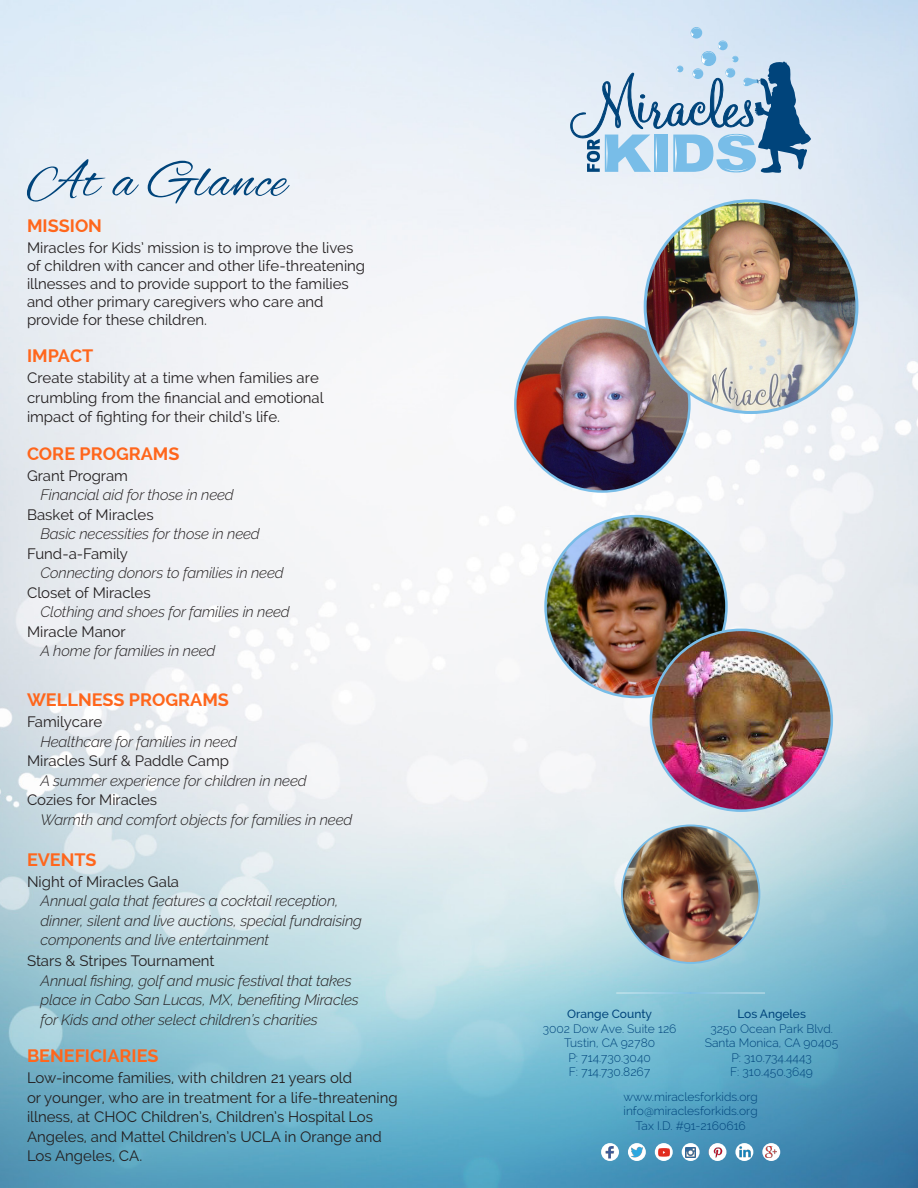
<style>
.page{position:relative;width:918px;height:1188px;background:#fff}
.page>*{position:absolute;margin:0;border:0;box-sizing:border-box;transform-origin:0 0}
.t1{font:54px "Kavya Confident";letter-spacing:.025em;color:#00447b}
.t2{font:700 18px "Raleway";color:#ff661c}
.t3{font:15px/19.5px "Raleway";color:#231f20}
.t4{font:italic 300 15px/19.5px "Raleway";letter-spacing:-.01em;color:#231f20}
.t5{font:300 12px/14.4px "Raleway";color:#00447b;text-align:center}
.s1{font-weight:500}
</style>
<div class="page">
<img style="left:0;top:0;width:918px;height:1188px">
<svg style="left:568px;top:28px;width:243px;height:145px;background:#aecae0"></svg>
<img style="left:515px;top:317px;width:174px;height:175px;border-radius:87px">
<img style="left:645px;top:201px;width:212px;height:212px;border-radius:106px">
<img style="left:546px;top:516px;width:180px;height:181px;border-radius:90px">
<img style="left:651px;top:630px;width:181px;height:181px;border-radius:90px">
<img style="left:622px;top:825px;width:137px;height:138px;border-radius:69px">
<svg style="left:616px;top:992px;width:149px;height:2px"></svg>
<svg style="left:601px;top:1143px;width:18px;height:18px"></svg>
<svg style="left:604px;top:1146px;width:12px;height:12px"></svg>
<svg style="left:628px;top:1143px;width:18px;height:18px"></svg>
<img style="left:630px;top:1145px;width:13px;height:14px">
<svg style="left:655px;top:1143px;width:18px;height:18px"></svg>
<svg style="left:657px;top:1146px;width:13px;height:13px"></svg>
<svg style="left:682px;top:1143px;width:18px;height:18px"></svg>
<svg style="left:685px;top:1147px;width:11px;height:10px"></svg>
<img style="left:709px;top:1143px;width:17px;height:18px;border-radius:9px">
<img style="left:735px;top:1143px;width:18px;height:18px;border-radius:9px">
<svg style="left:762px;top:1143px;width:18px;height:18px"></svg>
<svg style="left:766px;top:1146px;width:11px;height:11px"></svg>
<p class="t1" style="left:27px;top:144px;width:261px">At a Glance</p>
<p class="t2" style="left:27px;top:216px;width:77px">MISSION</p>
<p class="t3" style="left:27px;top:239px;width:340px;line-height:18px">Miracles for Kids’ mission is to improve the lives of children with cancer and other life-threatening illnesses and to provide support to the families and other primary caregivers who care and provide for these children.</p>
<p class="t2" style="left:27px;top:346px;width:68px">IMPACT</p>
<p class="t3" style="left:27px;top:368px;width:298px">Create stability at a time when families are crumbling from the financial and emotional</p>
<p class="t3" style="left:27px;top:407px;width:255px">impact of fighting for their child’s life.</p>
<p class="t2" style="left:27px;top:443px;width:154px">CORE PROGRAMS</p>
<p class="t3" style="left:27px;top:466px;width:103px">Grant Program</p>
<p class="t4" style="left:40px;top:485px;width:195px">Financial aid for those in need</p>
<p class="t3" style="left:27px;top:505px;width:128px">Basket of Miracles</p>
<p class="t4" style="left:40px;top:524px;width:221px">Basic necessities for those in need</p>
<p class="t3" style="left:27px;top:544px;width:103px">Fund-a-Family</p>
<p class="t4" style="left:40px;top:563px;width:245px">Connecting donors to families in need</p>
<p class="t3" style="left:27px;top:583px;width:125px">Closet of Miracles</p>
<p class="t4" style="left:40px;top:602px;width:251px">Clothing and shoes for families in need</p>
<p class="t3" style="left:27px;top:622px;width:100px">Miracle Manor</p>
<p class="t4" style="left:40px;top:641px;width:177px">A home for families in need</p>
<p class="t2" style="left:27px;top:690px;width:204px">WELLNESS PROGRAMS</p>
<p class="t3" style="left:27px;top:712px;width:77px">Familycare</p>
<p class="t4" style="left:40px;top:732px;width:198px">Healthcare for families in need</p>
<p class="t3" style="left:27px;top:751px;width:204px">Miracles Surf &amp; Paddle Camp</p>
<p class="t4" style="left:40px;top:771px;width:268px">A summer experience for children in need</p>
<p class="t3" style="left:27px;top:790px;width:132px">Cozies for Miracles</p>
<p class="t4" style="left:40px;top:810px;width:313px">Warmth and comfort objects for families in need</p>
<p class="t2" style="left:27px;top:850px;width:71px">EVENTS</p>
<p class="t3" style="left:27px;top:872px;width:154px">Night of Miracles Gala</p>
<p class="t4" style="left:40px;top:891px;width:323px">Annual gala that features a cocktail reception, dinner, silent and live auctions, special fundraising components and live entertainment</p>
<p class="t3" style="left:27px;top:951px;width:189px">Stars &amp; Stripes Tournament</p>
<p class="t4" style="left:40px;top:971px;width:320px">Annual fishing, golf and music festival that takes place in Cabo San Lucas, MX, benefiting Miracles for Kids and other select children’s charities</p>
<p class="t2" style="left:27px;top:1046px;width:133px">BENEFICIARIES</p>
<p class="t3" style="left:27px;top:1068px;width:372px">Low-income families, with children 21 years old<br>or younger, who are in treatment for a life-threatening illness, at CHOC Children’s, Children’s Hospital Los Angeles, and Mattel Children’s UCLA in Orange and Los Angeles, CA.</p>
<p class="t5" style="left:710px;top:1007px;width:124px"><span class="s1">Los Angeles<br></span>3250 Ocean Park Blvd.</p>
<p class="t5" style="left:705px;top:1036px;width:135px">Santa Monica, CA 90405</p>
<p class="t5" style="left:731px;top:1050px;width:82px">P: 310.734.4443</p>
<p class="t5" style="left:730px;top:1065px;width:84px">F: 310.450.3649</p>
<p class="t5" style="left:623px;top:1089px;width:136px">www.miraclesforkids.org</p>
<p class="t5" style="left:624px;top:1104px;width:136px">info@miraclesforkids.org</p>
<p class="t5" style="left:635px;top:1118px;width:112px">Tax I.D. #91-2160616</p>
<p class="t5" style="left:543px;top:1007px;width:135px"><span class="s1">Orange County<br></span>3002 Dow Ave. Suite 126</p>
<p class="t5" style="left:564px;top:1036px;width:93px">Tustin, CA 92780</p>
<p class="t5" style="left:568px;top:1050px;width:84px">P: 714.730.3040</p>
<p class="t5" style="left:569px;top:1065px;width:83px">F: 714.730.8267</p>
</div>
